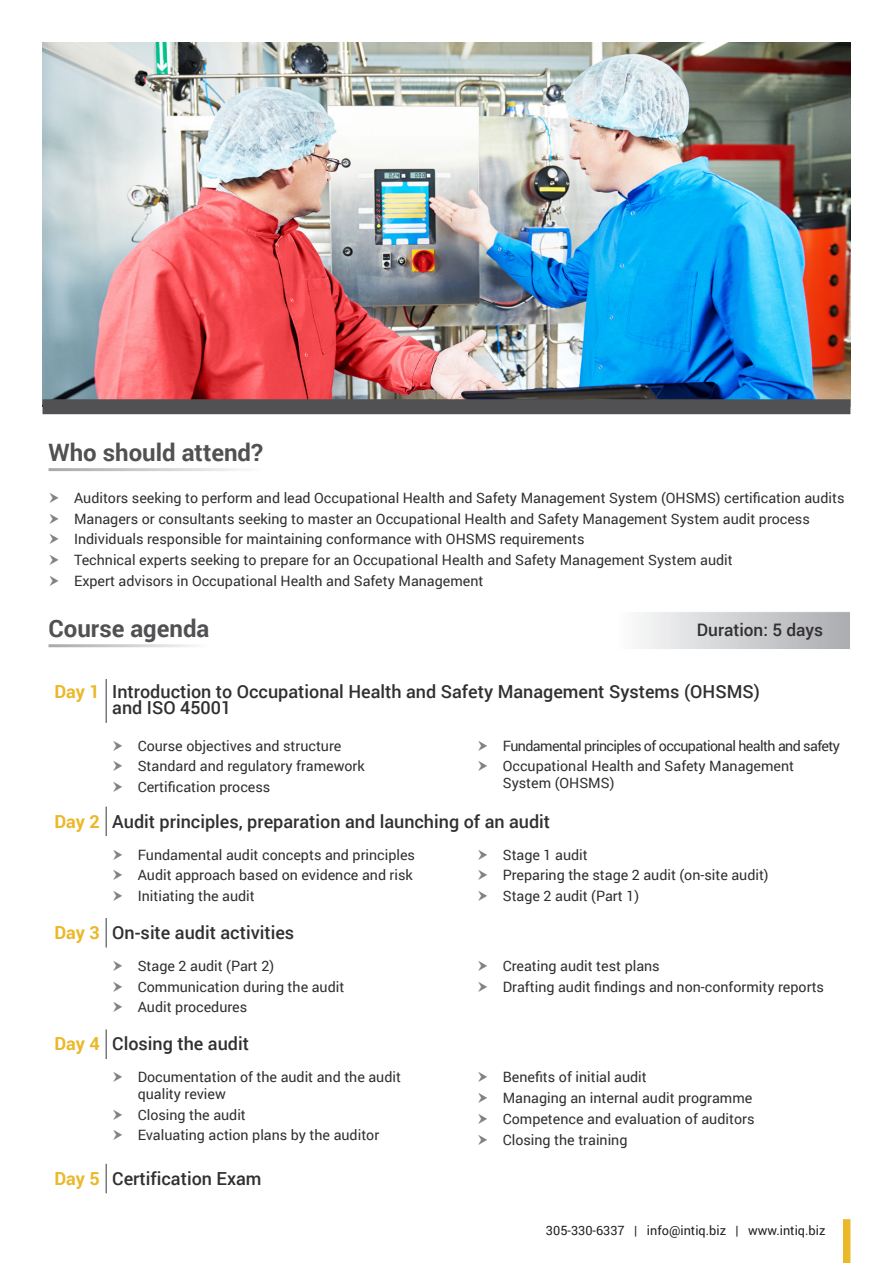
<style>
.page{position:relative;width:893px;height:1263px;background:#fff}
.page>*{position:absolute;margin:0;border:0;box-sizing:border-box;transform-origin:0 0}
.t1{font:700 24px "Roboto";color:#515153}
.t2{font:500 18px/16.5px "Roboto";color:#312f30}
.t3{font:700 18px "Roboto";letter-spacing:-.005em;color:#eab829}
.t4{font:500 17.25px "Roboto";color:#312f30}
.t5{font:14.25px/16.5px "Roboto";color:#312f30}
.t6{font:14.25px "Roboto";letter-spacing:-.04em;color:#312f30}
.t7{font:12.75px "Roboto";color:#231f20}
</style>
<div class="page">
<img style="left:43px;top:43px;width:807px;height:356px">
<div style="left:43px;top:399px;width:807px;height:15px;background:#515153"></div>
<svg style="left:642px;top:612px;width:208px;height:37px;background:#cecfd1"></svg>
<hr style="left:105px;top:679px;width:2px;height:44px;background:#76787b">
<hr style="left:105px;top:806px;width:2px;height:30px;background:#76787b">
<hr style="left:105px;top:918px;width:2px;height:29px;background:#76787b">
<hr style="left:105px;top:1029px;width:2px;height:30px;background:#76787b">
<hr style="left:105px;top:1164px;width:2px;height:29px;background:#76787b">
<div style="left:843px;top:1219px;width:7px;height:44px;background:#eab829"></div>
<p class="t1" style="left:49px;top:435px;width:216px">Who should attend?</p>
<p class="t5" style="left:74px;top:489px;width:772px">Auditors seeking to perform and lead Occupational Health and Safety Management System (OHSMS) certification audits</p>
<p class="t5" style="left:74px;top:510px;width:737px">Managers or consultants seeking to master an Occupational Health and Safety Management System audit process</p>
<p class="t5" style="left:74px;top:530px;width:512px">Individuals responsible for maintaining conformance with OHSMS requirements</p>
<p class="t5" style="left:74px;top:551px;width:660px">Technical experts seeking to prepare for an Occupational Health and Safety Management System audit</p>
<p class="t5" style="left:74px;top:572px;width:411px">Expert advisors in Occupational Health and Safety Management</p>
<p class="t1" style="left:49px;top:611px;width:162px">Course agenda</p>
<p class="t4" style="left:697px;top:618px;width:128px">Duration: 5 days</p>
<p class="t3" style="left:55px;top:679px;width:47px">Day 1</p>
<p class="t2" style="left:112px;top:682px;width:649px">Introduction to Occupational Health and Safety Management Systems (OHSMS) and ISO 45001</p>
<p class="t5" style="left:138px;top:737px;width:205px">Course objectives and structure</p>
<p class="t5" style="left:138px;top:757px;width:229px">Standard and regulatory framework</p>
<p class="t5" style="left:138px;top:778px;width:134px">Certification process</p>
<p class="t6" style="left:503px;top:735px;width:339px">Fundamental principles of occupational health and safety</p>
<p class="t5" style="left:503px;top:757px;width:293px">Occupational Health and Safety Management<br>System (OHSMS)</p>
<p class="t3" style="left:55px;top:808px;width:47px">Day 2</p>
<p class="t2" style="left:112px;top:812px;width:439px">Audit principles, preparation and launching of an audit</p>
<p class="t5" style="left:138px;top:846px;width:279px">Fundamental audit concepts and principles</p>
<p class="t5" style="left:138px;top:866px;width:277px">Audit approach based on evidence and risk</p>
<p class="t5" style="left:138px;top:887px;width:118px">Initiating the audit</p>
<p class="t5" style="left:503px;top:846px;width:86px">Stage 1 audit</p>
<p class="t5" style="left:503px;top:866px;width:267px">Preparing the stage 2 audit (on-site audit)</p>
<p class="t5" style="left:503px;top:887px;width:138px">Stage 2 audit (Part 1)</p>
<p class="t3" style="left:55px;top:920px;width:47px">Day 3</p>
<p class="t2" style="left:112px;top:924px;width:184px">On-site audit activities</p>
<p class="t5" style="left:138px;top:957px;width:138px">Stage 2 audit (Part 2)</p>
<p class="t5" style="left:138px;top:978px;width:208px">Communication during the audit</p>
<p class="t5" style="left:138px;top:999px;width:111px">Audit procedures</p>
<p class="t3" style="left:55px;top:1031px;width:47px">Day 4</p>
<p class="t2" style="left:112px;top:1035px;width:138px">Closing the audit</p>
<p class="t5" style="left:138px;top:1068px;width:265px">Documentation of the audit and the audit quality review</p>
<p class="t5" style="left:138px;top:1106px;width:110px">Closing the audit</p>
<p class="t5" style="left:138px;top:1126px;width:243px">Evaluating action plans by the auditor</p>
<p class="t3" style="left:55px;top:1166px;width:47px">Day 5</p>
<p class="t2" style="left:112px;top:1169px;width:151px">Certification Exam</p>
<p class="t5" style="left:503px;top:957px;width:158px">Creating audit test plans</p>
<p class="t5" style="left:503px;top:978px;width:323px">Drafting audit findings and non-conformity reports</p>
<p class="t5" style="left:503px;top:1068px;width:146px">Benefits of initial audit</p>
<p class="t5" style="left:503px;top:1089px;width:251px">Managing an internal audit programme</p>
<p class="t5" style="left:503px;top:1110px;width:253px">Competence and evaluation of auditors</p>
<p class="t5" style="left:503px;top:1131px;width:126px">Closing the training</p>
<p class="t7" style="left:546px;top:1221px;width:281px">305-330-6337 | info@intiq.biz | www.intiq.biz</p>
</div>
